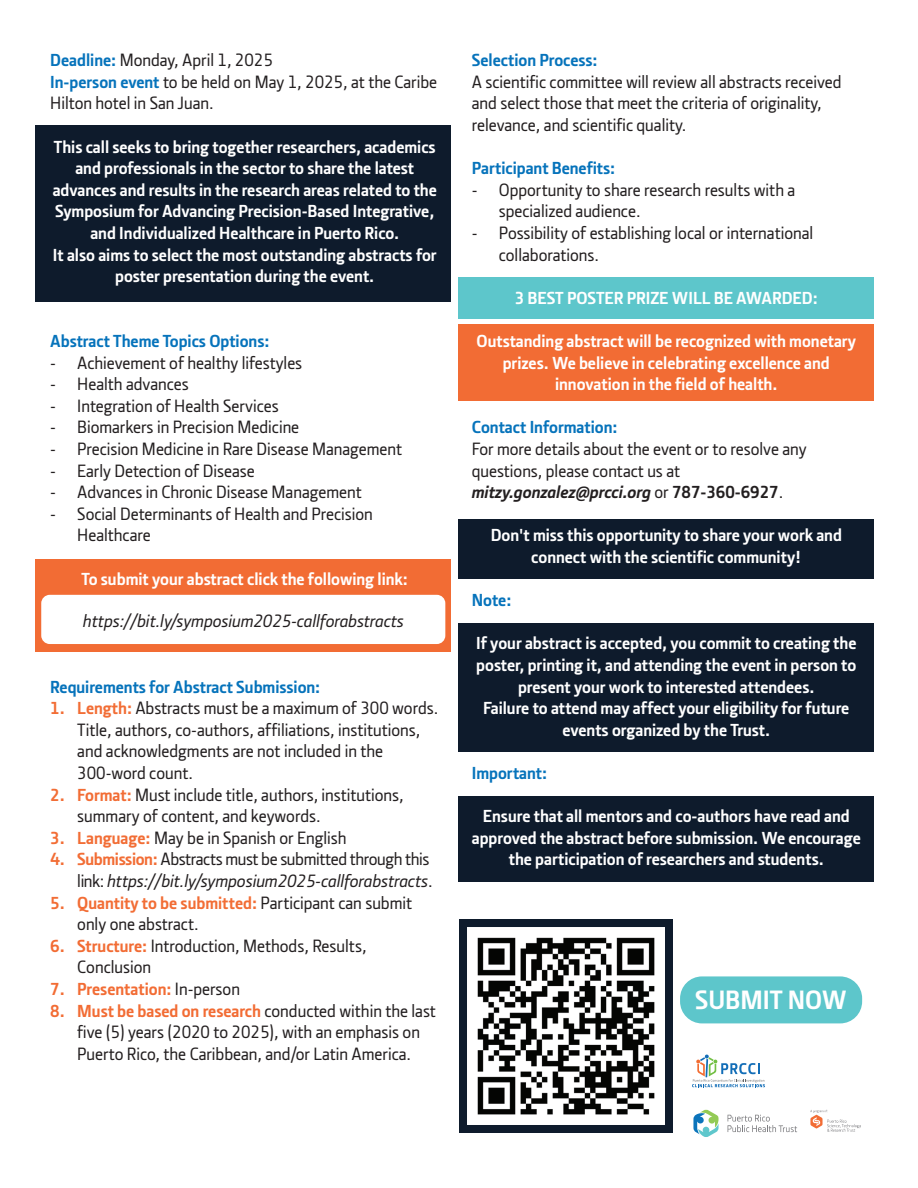
<style>
.page{position:relative;width:918px;height:1188px;background:#fff}
.page>*{position:absolute;margin:0;border:0;box-sizing:border-box;transform-origin:0 0}
.t1{font:700 27.45px "Section";color:#fff}
.t2{font:500 18px/21.6px "Section";color:#231f20}
.t3{font:700 18px/21.6px "Section";color:#fff;text-align:center}
.t4{font:italic 500 18px/21.6px "Section";color:#231f20;text-align:right}
.t5{font:700 18px "Section";color:#0673bb}
.t6{font:700 18px "Section";color:#f26c34}
.s1{font-weight:700;color:#0673bb}
.s2{font-weight:700;color:#f26d35}
.s3{font-weight:700;font-style:normal;color:#f26d35}
.s4{font-style:normal}
.s5{font-weight:700;color:#f26c34}
.s6{font-weight:500;color:#231f20}
.s7{font-weight:700;font-style:italic}
.s8{font-weight:700}
</style>
<div class="page">
<div style="left:35px;top:125px;width:416px;height:177px;background:#0e1b2c"></div>
<div style="left:459px;top:520px;width:415px;height:59px;background:#0e1b2c"></div>
<div style="left:459px;top:277px;width:415px;height:42px;background:#5dc6cb"></div>
<div style="left:459px;top:324px;width:415px;height:77px;background:#f26c34"></div>
<div style="left:35px;top:560px;width:416px;height:92px;background:#f26c34"></div>
<div style="left:459px;top:623px;width:415px;height:129px;background:#0e1b2c"></div>
<div style="left:459px;top:797px;width:415px;height:85px;background:#0e1b2c"></div>
<svg style="left:692px;top:1055px;width:73px;height:32px"></svg>
<div style="left:680px;top:976px;width:182px;height:47px;background:#5dc6cb;border-radius:22px"></div>
<svg style="left:810px;top:1110px;width:51px;height:22px"></svg>
<svg style="left:728px;top:1115px;width:69px;height:17px"></svg>
<svg style="left:693px;top:1109px;width:26px;height:28px"></svg>
<div style="left:41px;top:595px;width:404px;height:49px;background:#fff;border-radius:8px"></div>
<div style="left:459px;top:919px;width:213px;height:213px;background:#0e1b2c"></div>
<img style="left:467px;top:927px;width:197px;height:197px">
<p class="t2" style="left:50px;top:49px;width:388px"><span class="s1">Deadline:</span> Monday, April 1, 2025<br><span class="s1">In-person event</span> to be held on May 1, 2025, at the Caribe<br>Hilton hotel in San Juan.</p>
<p class="t3" style="left:53px;top:136px;width:386px">This call seeks to bring together researchers, academics and professionals in the sector to share the latest advances and results in the research areas related to the Symposium for Advancing Precision-Based Integrative, and Individualized Healthcare in Puerto Rico.<br>It also aims to select the most outstanding abstracts for poster presentation during the event.</p>
<p class="t5" style="left:50px;top:330px;width:221px">Abstract Theme Topics Options:</p>
<p class="t2" style="left:50px;top:352px;width:254px">- Achievement of healthy lifestyles</p>
<p class="t2" style="left:50px;top:373px;width:140px">- Health advances</p>
<p class="t2" style="left:50px;top:395px;width:230px">- Integration of Health Services</p>
<p class="t2" style="left:50px;top:417px;width:250px">- Biomarkers in Precision Medicine</p>
<p class="t2" style="left:50px;top:438px;width:353px">- Precision Medicine in Rare Disease Management</p>
<p class="t2" style="left:50px;top:460px;width:206px">- Early Detection of Disease</p>
<p class="t2" style="left:50px;top:481px;width:313px">- Advances in Chronic Disease Management</p>
<p class="t2" style="left:77px;top:503px;width:297px;text-indent:-27px">- Social Determinants of Health and Precision<br>Healthcare</p>
<p class="t3" style="left:82px;top:568px;width:328px">To submit your abstract click the following link:</p>
<p class="t4" style="left:83px;top:610px;width:322px">https://bit.ly/symposium2025-callforabstracts</p>
<p class="t5" style="left:50px;top:675px;width:272px">Requirements for Abstract Submission:</p>
<p class="t2" style="left:77px;top:697px;width:363px;text-indent:-27px"><span class="s2">1. Length:</span> Abstracts must be a maximum of 300 words.<br>Title, authors, co-authors, affiliations, institutions, and acknowledgments are not included in the 300-word count.</p>
<p class="t2" style="left:77px;top:784px;width:328px;text-indent:-27px"><span class="s2">2. Format:</span> Must include title, authors, institutions, summary of content, and keywords.</p>
<p class="t2" style="left:50px;top:827px;width:298px"><span class="s2">3. Language:</span> May be in Spanish or English</p>
<p class="t4" style="left:50px;top:849px;width:384px"><span class="s3">4. Submission:</span> <span class="s4">Abstracts must be submitted through this link:</span> https://bit.ly/symposium2025-callforabstracts<span class="s4">.</span></p>
<p class="t2" style="left:77px;top:892px;width:336px;text-indent:-27px"><span class="s2">5. Quantity to be submitted:</span> Participant can submit only one abstract.</p>
<p class="t2" style="left:77px;top:935px;width:291px;text-indent:-27px"><span class="s5">6. Structure:</span> Introduction, Methods, Results,<br>Conclusion</p>
<p class="t6" style="left:50px;top:978px;width:191px">7. Presentation: <span class="s6">In-person</span></p>
<p class="t2" style="left:77px;top:1000px;width:360px;text-indent:-27px"><span class="s5">8. Must be based on research</span> conducted within the last five (5) years (2020 to 2025), with an emphasis on<br>Puerto Rico, the Caribbean, and/or Latin America.</p>
<p class="t5" style="left:472px;top:49px;width:127px">Selection Process:</p>
<p class="t2" style="left:472px;top:71px;width:371px">A scientific committee will review all abstracts received and select those that meet the criteria of originality, relevance, and scientific quality.</p>
<p class="t5" style="left:472px;top:157px;width:145px">Participant Benefits:</p>
<p class="t2" style="left:499px;top:179px;width:298px;text-indent:-27px">- Opportunity to share research results with a specialized audience.</p>
<p class="t2" style="left:499px;top:222px;width:316px;text-indent:-27px">- Possibility of establishing local or international collaborations.</p>
<p class="t3" style="left:515px;top:287px;width:304px">3 BEST POSTER PRIZE WILL BE AWARDED:</p>
<p class="t3" style="left:477px;top:330px;width:381px">Outstanding abstract will be recognized with monetary prizes. We believe in celebrating excellence and innovation in the field of health.</p>
<p class="t5" style="left:472px;top:416px;width:147px">Contact Information:</p>
<p class="t2" style="left:472px;top:438px;width:336px">For more details about the event or to resolve any questions, please contact us at <span class="s7">mitzy.gonzalez@prcci.org</span> or <span class="s8">787-360-6927</span>.</p>
<p class="t3" style="left:491px;top:524px;width:353px">Don't miss this opportunity to share your work and connect with the scientific community!</p>
<p class="t5" style="left:472px;top:589px;width:41px">Note:</p>
<p class="t3" style="left:476px;top:632px;width:382px">If your abstract is accepted, you commit to creating the poster, printing it, and attending the event in person to present your work to interested attendees.<br>Failure to attend may affect your eligibility for future events organized by the Trust.</p>
<p class="t5" style="left:472px;top:762px;width:77px">Important:</p>
<p class="t3" style="left:472px;top:805px;width:390px">Ensure that all mentors and co-authors have read and approved the abstract before submission. We encourage the participation of researchers and students.</p>
<h1 class="t1" style="left:695px;top:983px;width:153px">SUBMIT NOW</h1>
</div>
